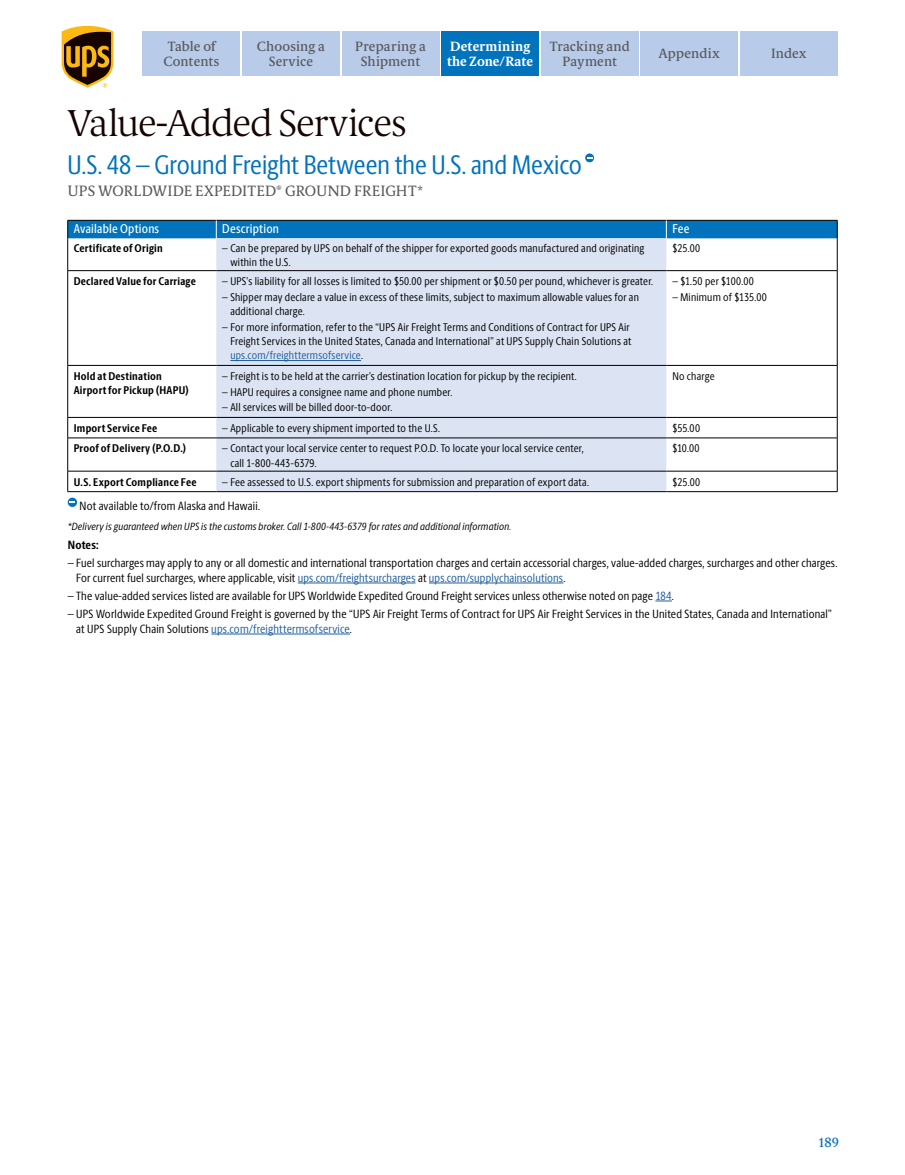
<style>
.page{position:relative;width:905px;height:1175px;background:#fff}
.page>*{position:absolute;margin:0;border:0;box-sizing:border-box;transform-origin:0 0}
.t1{font:200 37.5px "UPS Berlingske Serif Tx";letter-spacing:-.03em;color:#150400}
.t2{font:27px "UPS Berlingske Sans Cn";color:#0073bc}
.t3{font:15px "UPS Berlingske Serif Tx";letter-spacing:.005em;color:#58595b}
.t4{font:500 13.5px/15px "UPS Berlingske Serif Tx";letter-spacing:.005em;color:#58595b;text-align:center}
.t5{font:700 13.5px/15px "UPS Berlingske Serif Tx";letter-spacing:.01em;color:#fff}
.t6{font:500 13.5px "UPS Berlingske Serif Tx";color:#0073bc}
.t7{font:500 12.75px "UPS Berlingske Sans Cn";letter-spacing:.015em;color:#fff}
.t8{font:12px/15px "UPS Berlingske Sans Cn";letter-spacing:.015em;color:#000}
.t9{font:700 12px "UPS Berlingske Sans Cn";letter-spacing:.015em;color:#000}
.t10{font:11.25px/14.2px "UPS Berlingske Sans Cn";letter-spacing:.02em;color:#000}
.t11{font:700 11.25px/14.2px "UPS Berlingske Sans Cn";letter-spacing:.02em;color:#000}
.t12{font:italic 10.5px "UPS Berlingske Sans Cn";letter-spacing:.02em;color:#000}
.s1{color:#215e9e}
</style>
<div class="page">
<svg style="left:585px;top:153px;width:9px;height:9px"></svg>
<div style="left:216px;top:238px;width:450px;height:253px;background:#dce4f4"></div>
<hr style="left:68px;top:417px;width:148px;height:1px;background:#000">
<hr style="left:216px;top:417px;width:450px;height:1px;background:#000">
<hr style="left:666px;top:417px;width:171px;height:1px;background:#000">
<hr style="left:68px;top:437px;width:148px;height:1px;background:#000">
<hr style="left:216px;top:437px;width:450px;height:1px;background:#000">
<hr style="left:666px;top:437px;width:171px;height:1px;background:#000">
<hr style="left:67px;top:271px;width:1px;height:94px;background:#000">
<hr style="left:837px;top:271px;width:1px;height:94px;background:#000">
<svg style="left:67px;top:417px;width:1px;height:21px"></svg>
<svg style="left:837px;top:417px;width:1px;height:21px"></svg>
<svg style="left:67px;top:471px;width:1px;height:20px"></svg>
<svg style="left:837px;top:471px;width:1px;height:20px"></svg>
<hr style="left:67px;top:365px;width:1px;height:52px;background:#000">
<hr style="left:837px;top:365px;width:1px;height:52px;background:#000">
<hr style="left:67px;top:438px;width:1px;height:33px;background:#000">
<hr style="left:837px;top:438px;width:1px;height:33px;background:#000">
<hr style="left:68px;top:365px;width:148px;height:1px;background:#000">
<hr style="left:216px;top:365px;width:450px;height:1px;background:#000">
<hr style="left:666px;top:365px;width:171px;height:1px;background:#000">
<hr style="left:68px;top:471px;width:148px;height:1px;background:#000">
<hr style="left:216px;top:471px;width:450px;height:1px;background:#000">
<hr style="left:666px;top:471px;width:171px;height:1px;background:#000">
<hr style="left:68px;top:491px;width:148px;height:1px;background:#000">
<hr style="left:216px;top:491px;width:450px;height:1px;background:#000">
<hr style="left:666px;top:491px;width:171px;height:1px;background:#000">
<hr style="left:67px;top:238px;width:1px;height:32px;background:#000">
<hr style="left:837px;top:238px;width:1px;height:32px;background:#000">
<hr style="left:68px;top:270px;width:148px;height:1px;background:#000">
<hr style="left:216px;top:270px;width:450px;height:1px;background:#000">
<hr style="left:666px;top:270px;width:171px;height:1px;background:#000">
<div style="left:67px;top:220px;width:771px;height:18px;background:#0073bc"></div>
<hr style="left:230px;top:360px;width:131px;height:1px;background:#215e9e">
<hr style="left:298px;top:582px;width:117px;height:1px;background:#215e9e">
<hr style="left:429px;top:582px;width:134px;height:1px;background:#215e9e">
<svg style="left:655px;top:600px;width:17px;height:1px"></svg>
<hr style="left:211px;top:633px;width:139px;height:1px;background:#215e9e">
<svg style="left:68px;top:497px;width:9px;height:10px"></svg>
<svg style="left:62px;top:26px;width:51px;height:62px"></svg>
<div style="left:143px;top:31px;width:97px;height:44px;background:#b8ccea"></div>
<div style="left:242px;top:31px;width:97px;height:44px;background:#b8ccea"></div>
<div style="left:342px;top:31px;width:97px;height:44px;background:#b8ccea"></div>
<div style="left:441px;top:31px;width:97px;height:44px;background:#0073bc"></div>
<div style="left:541px;top:31px;width:97px;height:44px;background:#b8ccea"></div>
<div style="left:740px;top:31px;width:97px;height:44px;background:#b8ccea"></div>
<div style="left:640px;top:31px;width:97px;height:44px;background:#b8ccea"></div>
<p class="t4" style="left:163px;top:39px;width:58px;text-align:left">Table of<br>Contents</p>
<p class="t4" style="left:257px;top:39px;width:70px">Choosing a<br>Service</p>
<p class="t4" style="left:355px;top:39px;width:72px">Preparing a<br>Shipment</p>
<p class="t5" style="left:447px;top:39px;width:87px">Determining the Zone/Rate</p>
<p class="t4" style="left:549px;top:39px;width:82px">Tracking and<br>Payment</p>
<p class="t4" style="left:658px;top:46px;width:63px">Appendix</p>
<p class="t4" style="left:771px;top:46px;width:37px">Index</p>
<h1 class="t1" style="left:68px;top:97px;width:340px">Value-Added Services</h1>
<h2 class="t2" style="left:68px;top:145px;width:515px">U.S. 48 – Ground Freight Between the U.S. and Mexico</h2>
<h3 class="t3" style="left:68px;top:180px;width:357px">UPS WORLDWIDE EXPEDITED® GROUND FREIGHT*</h3>
<p class="t7" style="left:74px;top:220px;width:87px">Available Options</p>
<p class="t7" style="left:222px;top:220px;width:58px">Description</p>
<p class="t7" style="left:672px;top:220px;width:19px">Fee</p>
<p class="t11" style="left:74px;top:240px;width:91px">Certificate of Origin</p>
<p class="t10" style="left:230px;top:240px;width:415px;text-indent:-8px">– Can be prepared by UPS on behalf of the shipper for exported goods manufactured and originating within the U.S.</p>
<p class="t10" style="left:672px;top:240px;width:29px">$25.00</p>
<p class="t11" style="left:74px;top:274px;width:124px">Declared Value for Carriage</p>
<p class="t10" style="left:222px;top:274px;width:432px">– UPS’s liability for all losses is limited to $50.00 per shipment or $0.50 per pound, whichever is greater.</p>
<p class="t10" style="left:230px;top:289px;width:410px;text-indent:-8px">– Shipper may declare a value in excess of these limits, subject to maximum allowable values for an additional charge.</p>
<p class="t10" style="left:230px;top:319px;width:402px;text-indent:-8px">– For more information, refer to the “UPS Air Freight Terms and Conditions of Contract for UPS Air<br>Freight Services in the United States, Canada and International” at UPS Supply Chain Solutions at <span class="s1">ups.com/freighttermsofservice</span>.</p>
<p class="t10" style="left:672px;top:274px;width:83px">– $1.50 per $100.00</p>
<p class="t10" style="left:672px;top:289px;width:96px">– Minimum of $135.00</p>
<p class="t11" style="left:74px;top:369px;width:117px">Hold at Destination<br>Airport for Pickup (HAPU)</p>
<p class="t10" style="left:222px;top:368px;width:356px">– Freight is to be held at the carrier’s destination location for pickup by the recipient.</p>
<p class="t10" style="left:222px;top:384px;width:231px">– HAPU requires a consignee name and phone number.</p>
<p class="t10" style="left:222px;top:400px;width:171px">– All services will be billed door-to-door.</p>
<p class="t10" style="left:672px;top:368px;width:44px">No charge</p>
<p class="t11" style="left:74px;top:421px;width:85px">Import Service Fee</p>
<p class="t10" style="left:222px;top:420px;width:219px">– Applicable to every shipment imported to the U.S.</p>
<p class="t10" style="left:672px;top:420px;width:29px">$55.00</p>
<p class="t11" style="left:74px;top:441px;width:114px">Proof of Delivery (P.O.D.)</p>
<p class="t10" style="left:230px;top:441px;width:355px;text-indent:-8px">– Contact your local service center to request P.O.D. To locate your local service center, call 1-800-443-6379.</p>
<p class="t10" style="left:672px;top:441px;width:29px">$10.00</p>
<p class="t11" style="left:74px;top:474px;width:124px">U.S. Export Compliance Fee</p>
<p class="t10" style="left:222px;top:474px;width:368px">– Fee assessed to U.S. export shipments for submission and preparation of export data.</p>
<p class="t10" style="left:672px;top:474px;width:29px">$25.00</p>
<p class="t8" style="left:80px;top:498px;width:182px">Not available to/from Alaska and Hawaii.</p>
<p class="t12" style="left:68px;top:519px;width:445px">*Delivery is guaranteed when UPS is the customs broker. Call 1-800-443-6379 for rates and additional information.</p>
<p class="t9" style="left:68px;top:535px;width:32px">Notes:</p>
<p class="t8" style="left:76px;top:555px;width:762px;text-indent:-8px">– Fuel surcharges may apply to any or all domestic and international transportation charges and certain accessorial charges, value-added charges, surcharges and other charges.<br>For current fuel surcharges, where applicable, visit <span class="s1">ups.com/freightsurcharges</span> at <span class="s1">ups.com/supplychainsolutions</span>.</p>
<p class="t8" style="left:68px;top:588px;width:607px">– The value-added services listed are available for UPS Worldwide Expedited Ground Freight services unless otherwise noted on page <span class="s1">184</span>.</p>
<p class="t8" style="left:76px;top:606px;width:757px;text-indent:-9px">– UPS Worldwide Expedited Ground Freight is governed by the “UPS Air Freight Terms of Contract for UPS Air Freight Services in the United States, Canada and International” at UPS Supply Chain Solutions <span class="s1">ups.com/freighttermsofservice</span>.</p>
<p class="t6" style="left:817px;top:1132px;width:23px">189</p>
</div>
